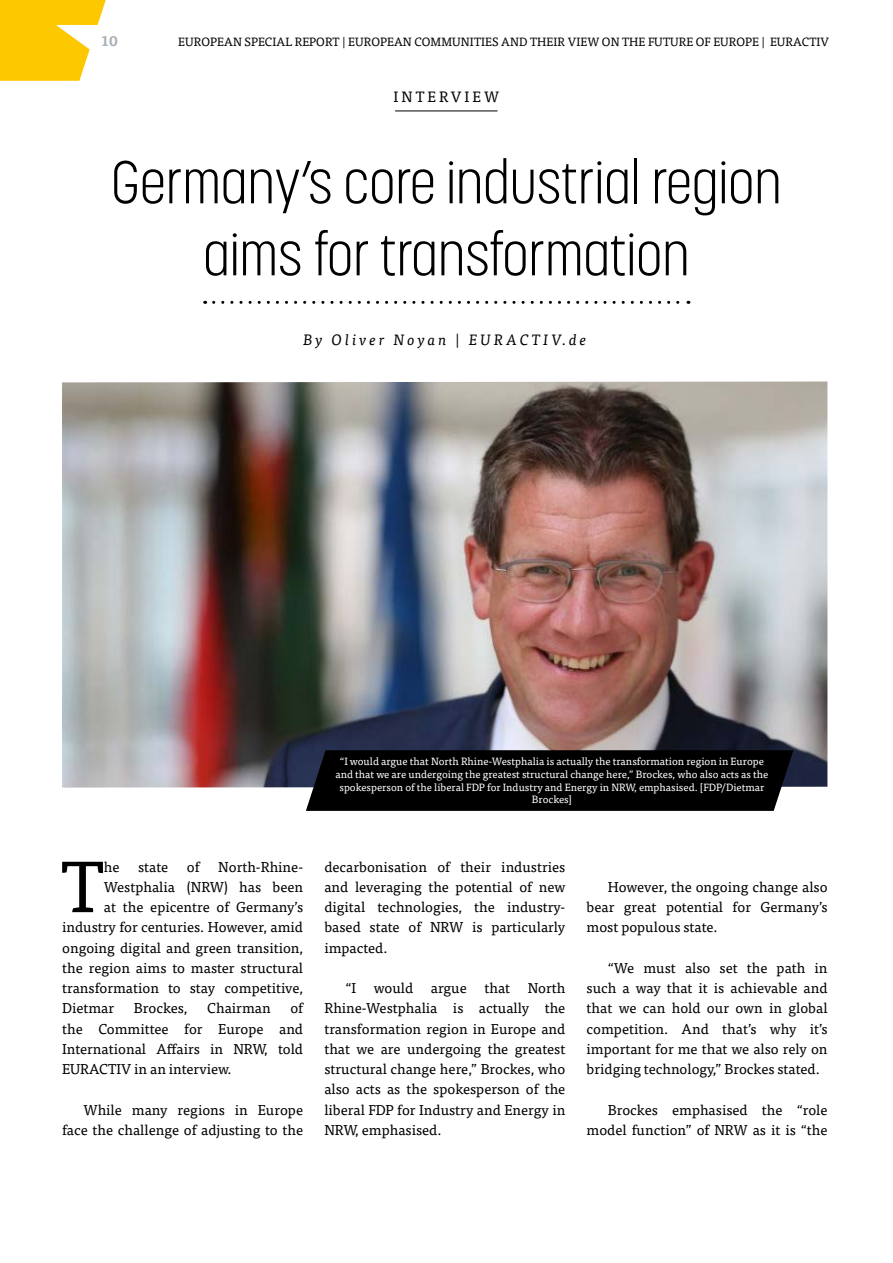
<style>
.page{position:relative;width:893px;height:1263px;background:#fff}
.page>*{position:absolute;margin:0;border:0;box-sizing:border-box;transform-origin:0 0}
.t1{font:72.6px "Tisa Pro";color:#000}
.t2{font:300 60px/72px "Korolev Condensed";color:#000;text-align:center}
.t3{font:italic 15px "Tisa Pro";letter-spacing:.2em;color:#000}
.t4{font:15px "Tisa Pro";letter-spacing:.2em;color:#000}
.t5{font:14.25px/20.2px "Tisa Pro";color:#000;text-align:justify}
.t6{font:700 14.25px "Tisa Pro";color:#aab2b8}
.t7{font:12px "Tisa Pro";letter-spacing:.01em;color:#000}
.t8{font:10.5px/12.6px "Tisa Pro";color:#fff;text-align:center}
</style>
<div class="page">
<svg style="left:0;top:0;width:106px;height:81px"></svg>
<img style="left:62px;top:381px;width:765px;height:407px">
<svg style="left:306px;top:750px;width:487px;height:61px;background:#050506"></svg>
<svg style="left:214px;top:301px;width:475px;height:3px"></svg>
<hr style="left:395px;top:111px;width:103px;height:1px;background:#000">
<p class="t6" style="left:102px;top:29px;width:18px">10</p>
<p class="t7" style="left:178px;top:33px;width:652px">EUROPEAN SPECIAL REPORT | EUROPEAN COMMUNITIES AND THEIR VIEW ON THE FUTURE OF EUROPE | EURACTIV</p>
<p class="t4" style="left:394px;top:86px;width:107px">INTERVIEW</p>
<h2 class="t2" style="left:111px;top:146px;width:672px">Germany’s core industrial region aims for transformation</h2>
<p class="t3" style="left:303px;top:329px;width:285px">By Oliver Noyan | EURACTIV.de</p>
<p class="t8" style="left:335px;top:755px;width:435px">“I would argue that North Rhine-Westphalia is actually the transformation region in Europe and that we are undergoing the greatest structural change here,” Brockes, who also acts as the spokesperson of the liberal FDP for Industry and Energy in NRW, emphasised. [FDP/Dietmar Brockes]</p>
<h1 class="t1" style="left:61px;top:833px;width:44px">T</h1>
<p class="t5" style="left:104px;top:856px;width:17px">he</p>
<p class="t5" style="left:138px;top:856px;width:32px">state</p>
<p class="t5" style="left:187px;top:856px;width:14px">of</p>
<p class="t5" style="left:218px;top:856px;width:86px">North-Rhine-</p>
<p class="t5" style="left:104px;top:876px;width:201px">Westphalia (NRW) has been</p>
<p class="t5" style="left:104px;top:896px;width:201px">at the epicentre of Germany’s</p>
<p class="t5" style="left:62px;top:916px;width:242px">industry for centuries. However, amid</p>
<p class="t5" style="left:62px;top:937px;width:242px">ongoing digital and green transition,</p>
<p class="t5" style="left:62px;top:957px;width:242px">the region aims to master structural</p>
<p class="t5" style="left:62px;top:977px;width:242px">transformation to stay competitive,</p>
<p class="t5" style="left:62px;top:997px;width:54px">Dietmar</p>
<p class="t5" style="left:134px;top:997px;width:55px">Brockes,</p>
<p class="t5" style="left:207px;top:997px;width:65px">Chairman</p>
<p class="t5" style="left:62px;top:997px;width:242px;text-indent:228px">of the Committee for Europe and International Affairs in NRW, told EURACTIV in an interview.</p>
<p class="t5" style="left:62px;top:1099px;width:242px;text-align:right">While many regions in Europe face the challenge of adjusting to the</p>
<p class="t5" style="left:324px;top:856px;width:242px">decarbonisation of their industries and leveraging the potential of new digital technologies, the industry&shy;based state of NRW is particularly impacted.</p>
<p class="t5" style="left:324px;top:977px;width:242px;text-indent:21px">“I would argue that North Rhine-Westphalia is actually the transformation region in Europe and that we are undergoing the greatest structural change here,” Brockes, who also acts as the spokesperson of the liberal FDP for Industry and Energy in NRW, emphasised.</p>
<p class="t5" style="left:587px;top:876px;width:242px;text-indent:21px">However, the ongoing change also bear great potential for Germany’s most populous state.</p>
<p class="t5" style="left:587px;top:957px;width:242px;text-indent:21px">“We must also set the path in such a way that it is achievable and that we can hold our own in global competition. And that’s why it’s important for me that we also rely on bridging technology,” Brockes stated.</p>
<p class="t5" style="left:587px;top:1099px;width:242px;text-align:right">Brockes emphasised the “role model function” of NRW as it is “the</p>
</div>
